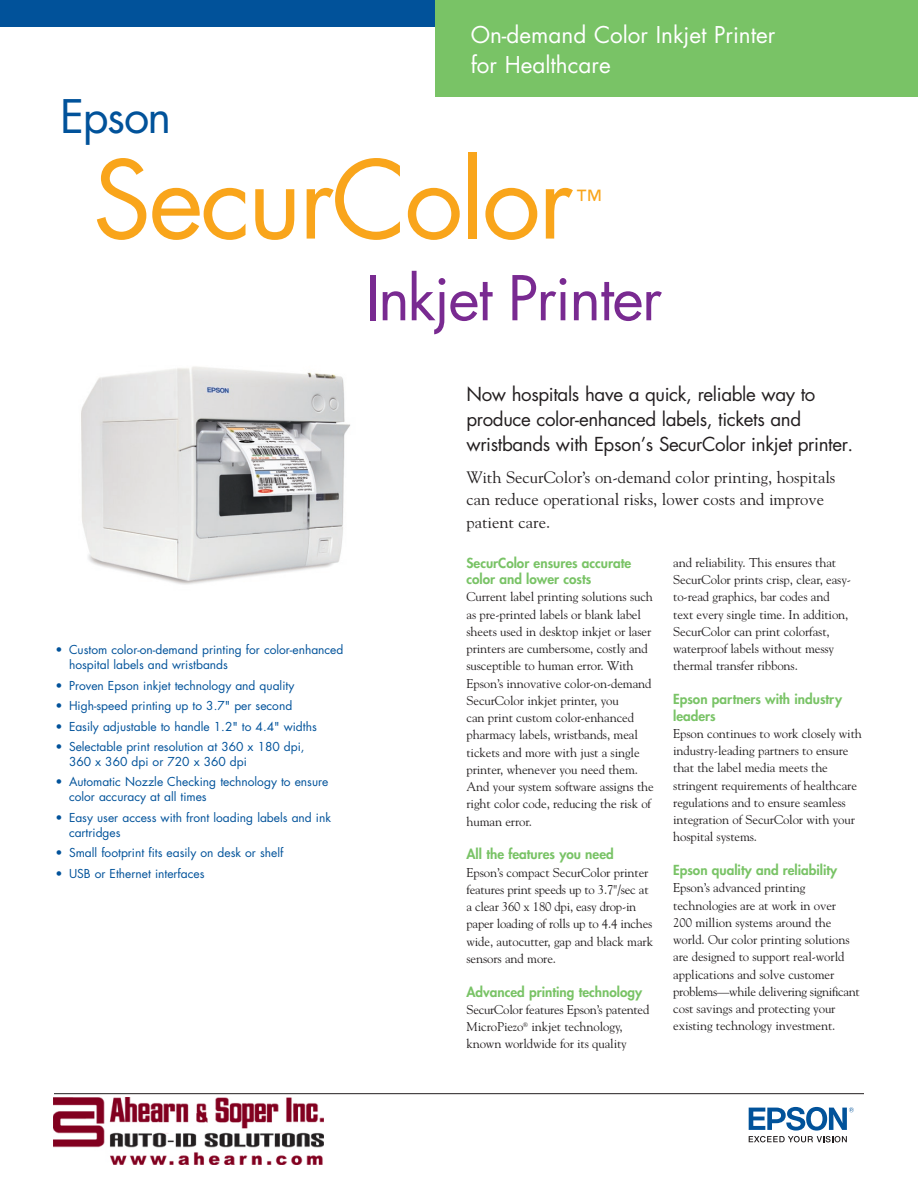
<style>
.page{position:relative;width:918px;height:1188px;background:#fff}
.page>*{position:absolute;margin:0;border:0;box-sizing:border-box;transform-origin:0 0}
.t1{font:105px "Futura";letter-spacing:-.025em;color:#f9a51b}
.t2{font:60px "TSG Futura";letter-spacing:-.025em;color:#792a91}
.t3{font:45px "Futura";letter-spacing:-.035em;color:#01529a}
.t4{font:27px "Futura";color:#f9a51b}
.front_product_descri{font:22.5px "TSG Futura";color:#fff}
.front_intro_2{font:18.75px/24.9px "TSG Futura";letter-spacing:-.02em;color:#231f20}
.front_intro_2-2{font:16.5px/22.5px "Goudy";color:#231f20}
.front_body_subhead{font:800 13.5px/16.5px "Futura";color:#79c366}
.front_body_copy{font:800 13.5px "Futura";color:#79c366}
.front_body_copy-2{font:12.75px/17.2px "Goudy";letter-spacing:-.01em;color:#231f20}
.front_body_subhead-2{font:12.75px/17.2px "Goudy";letter-spacing:-.01em;color:#231f20}
.front_bullets{font:12px/15px "TSG Futura";color:#01529a}
</style>
<div class="page">
<div style="left:0;top:0;width:918px;height:27px;background:#01529a"></div>
<div style="left:436px;top:0;width:482px;height:97px;background:#79c366"></div>
<hr style="left:54px;top:1093px;width:810px;height:1px;background:#231f20">
<svg style="left:749px;top:1107px;width:105px;height:35px"></svg>
<img style="left:81px;top:366px;width:270px;height:219px">
<img style="left:53px;top:1098px;width:270px;height:66px">
<p class="front_product_descri" style="left:471px;top:19px;width:306px">On-demand Color Inkjet Printer</p>
<p class="front_product_descri" style="left:471px;top:49px;width:141px">for Healthcare</p>
<p class="t3" style="left:60px;top:85px;width:113px">Epson</p>
<p class="t1" style="left:93px;top:128px;width:482px">SecurColor</p>
<p class="t4" style="left:576px;top:182px;width:27px">™</p>
<p class="t2" style="left:366px;top:257px;width:297px">Inkjet Printer</p>
<p class="front_bullets" style="left:69px;top:642px;width:276px;text-indent:-14px">• Custom color-on-demand printing for color-enhanced hospital labels and wristbands</p>
<p class="front_bullets" style="left:56px;top:678px;width:240px">• Proven Epson inkjet technology and quality</p>
<p class="front_bullets" style="left:56px;top:698px;width:238px">• High-speed printing up to 3.7" per second</p>
<p class="front_bullets" style="left:56px;top:719px;width:263px">• Easily adjustable to handle 1.2" to 4.4" widths</p>
<p class="front_bullets" style="left:69px;top:739px;width:237px;text-indent:-14px">• Selectable print resolution at 360 x 180 dpi,<br>360 x 360 dpi or 720 x 360 dpi</p>
<p class="front_bullets" style="left:69px;top:774px;width:261px;text-indent:-14px">• Automatic Nozzle Checking technology to ensure color accuracy at all times</p>
<p class="front_bullets" style="left:69px;top:810px;width:264px;text-indent:-14px">• Easy user access with front loading labels and ink cartridges</p>
<p class="front_bullets" style="left:56px;top:845px;width:229px">• Small footprint fits easily on desk or shelf</p>
<p class="front_bullets" style="left:56px;top:866px;width:151px">• USB or Ethernet interfaces</p>
<p class="front_intro_2" style="left:466px;top:382px;width:388px">Now hospitals have a quick, reliable way to produce color-enhanced labels, tickets and wristbands with Epson’s SecurColor inkjet printer.</p>
<p class="front_intro_2-2" style="left:466px;top:465px;width:371px">With SecurColor’s on-demand color printing, hospitals can reduce operational risks, lower costs and improve patient care.</p>
<p class="front_body_subhead" style="left:467px;top:554px;width:166px">SecurColor ensures accurate color and lower costs</p>
<p class="front_body_subhead-2" style="left:467px;top:588px;width:189px">Current label printing solutions such as pre-printed labels or blank label sheets used in desktop inkjet or laser printers are cumbersome, costly and susceptible to human error. With Epson’s innovative color-on-demand SecurColor inkjet printer, you<br>can print custom color-enhanced pharmacy labels, wristbands, meal tickets and more with just a single printer, whenever you need them.<br>And your system software assigns the right color code, reducing the risk of human error.</p>
<p class="front_body_copy" style="left:467px;top:845px;width:149px">All the features you need</p>
<p class="front_body_copy-2" style="left:467px;top:863px;width:188px">Epson’s compact SecurColor printer features print speeds up to 3.7"/sec at a clear 360 x 180 dpi, easy drop-in paper loading of rolls up to 4.4 inches wide, autocutter, gap and black mark sensors and more.</p>
<p class="front_body_copy" style="left:467px;top:983px;width:177px">Advanced printing technology</p>
<p class="front_body_copy-2" style="left:467px;top:1000px;width:184px">SecurColor features Epson’s patented<br>MicroPiezo<sup>®</sup> inkjet technology, known worldwide for its quality</p>
<p class="front_body_copy-2" style="left:673px;top:553px;width:179px">and reliability. This ensures that SecurColor prints crisp, clear, easy&shy;to-read graphics, bar codes and text every single time. In addition, SecurColor can print colorfast, waterproof labels without messy thermal transfer ribbons.</p>
<p class="front_body_subhead" style="left:673px;top:691px;width:170px">Epson partners with industry leaders</p>
<p class="front_body_copy-2" style="left:673px;top:724px;width:190px">Epson continues to work closely with industry-leading partners to ensure that the label media meets the stringent requirements of healthcare regulations and to ensure seamless integration of SecurColor with your hospital systems.</p>
<p class="front_body_subhead" style="left:673px;top:862px;width:166px">Epson quality and reliability</p>
<p class="front_body_copy-2" style="left:673px;top:879px;width:188px">Epson’s advanced printing technologies are at work in over<br>200 million systems around the world. Our color printing solutions are designed to support real-world applications and solve customer problems—while delivering significant cost savings and protecting your existing technology investment.</p>
</div>
